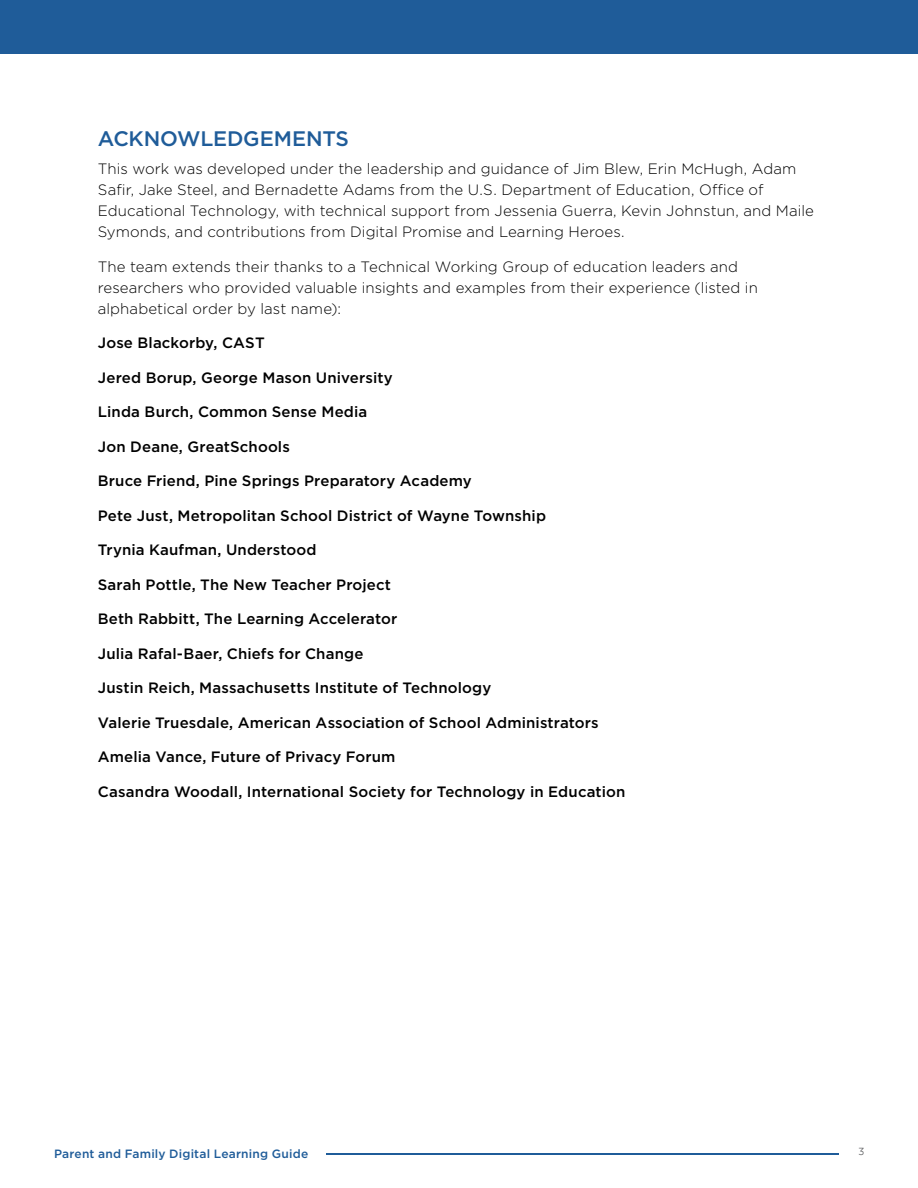
<style>
.page{position:relative;width:918px;height:1188px;background:#fff}
.page>*{position:absolute;margin:0;border:0;box-sizing:border-box;transform-origin:0 0}
.t1{font:500 21px "Gotham";letter-spacing:-.01em;color:#1f5c99}
.t2{font:500 15px "Gotham";letter-spacing:.01em;color:#000}
.Body{font:300 15px/21px "Gotham";letter-spacing:.005em;color:#000}
.t3{font:500 12px "Gotham";letter-spacing:.015em;color:#1f5c99}
.t4{font:12px "Texta Alt";color:#58595b}
</style>
<div class="page">
<div style="left:0;top:0;width:918px;height:54px;background:#1f5c99"></div>
<hr style="left:326px;top:1153px;width:513px;height:2px;background:#1f5c99">
<h2 class="t1" style="left:98px;top:125px;width:253px">ACKNOWLEDGEMENTS</h2>
<p class="Body" style="left:98px;top:158px;width:718px">This work was developed under the leadership and guidance of Jim Blew, Erin McHugh, Adam Safir, Jake Steel, and Bernadette Adams from the U.S. Department of Education, Office of Educational Technology, with technical support from Jessenia Guerra, Kevin Johnstun, and Maile Symonds, and contributions from Digital Promise and Learning Heroes.</p>
<p class="Body" style="left:98px;top:255px;width:662px">The team extends their thanks to a Technical Working Group of education leaders and researchers who provided valuable insights and examples from their experience (listed in alphabetical order by last name):</p>
<h4 class="t2" style="left:98px;top:333px;width:168px">Jose Blackorby, CAST</h4>
<h4 class="t2" style="left:98px;top:368px;width:296px">Jered Borup, George Mason University</h4>
<h4 class="t2" style="left:98px;top:402px;width:271px">Linda Burch, Common Sense Media</h4>
<h4 class="t2" style="left:98px;top:437px;width:194px">Jon Deane, GreatSchools</h4>
<h4 class="t2" style="left:98px;top:471px;width:375px">Bruce Friend, Pine Springs Preparatory Academy</h4>
<h4 class="t2" style="left:98px;top:506px;width:450px">Pete Just, Metropolitan School District of Wayne Township</h4>
<h4 class="t2" style="left:98px;top:540px;width:220px">Trynia Kaufman, Understood</h4>
<h4 class="t2" style="left:98px;top:575px;width:295px">Sarah Pottle, The New Teacher Project</h4>
<h4 class="t2" style="left:98px;top:609px;width:301px">Beth Rabbitt, The Learning Accelerator</h4>
<h4 class="t2" style="left:98px;top:644px;width:267px">Julia Rafal-Baer, Chiefs for Change</h4>
<h4 class="t2" style="left:98px;top:678px;width:395px">Justin Reich, Massachusetts Institute of Technology</h4>
<h4 class="t2" style="left:98px;top:713px;width:502px">Valerie Truesdale, American Association of School Administrators</h4>
<h4 class="t2" style="left:98px;top:747px;width:299px">Amelia Vance, Future of Privacy Forum</h4>
<h4 class="t2" style="left:98px;top:782px;width:529px">Casandra Woodall, International Society for Technology in Education</h4>
<p class="t3" style="left:54px;top:1146px;width:256px">Parent and Family Digital Learning Guide</p>
<p class="t4" style="left:859px;top:1145px;width:7px">3</p>
</div>
